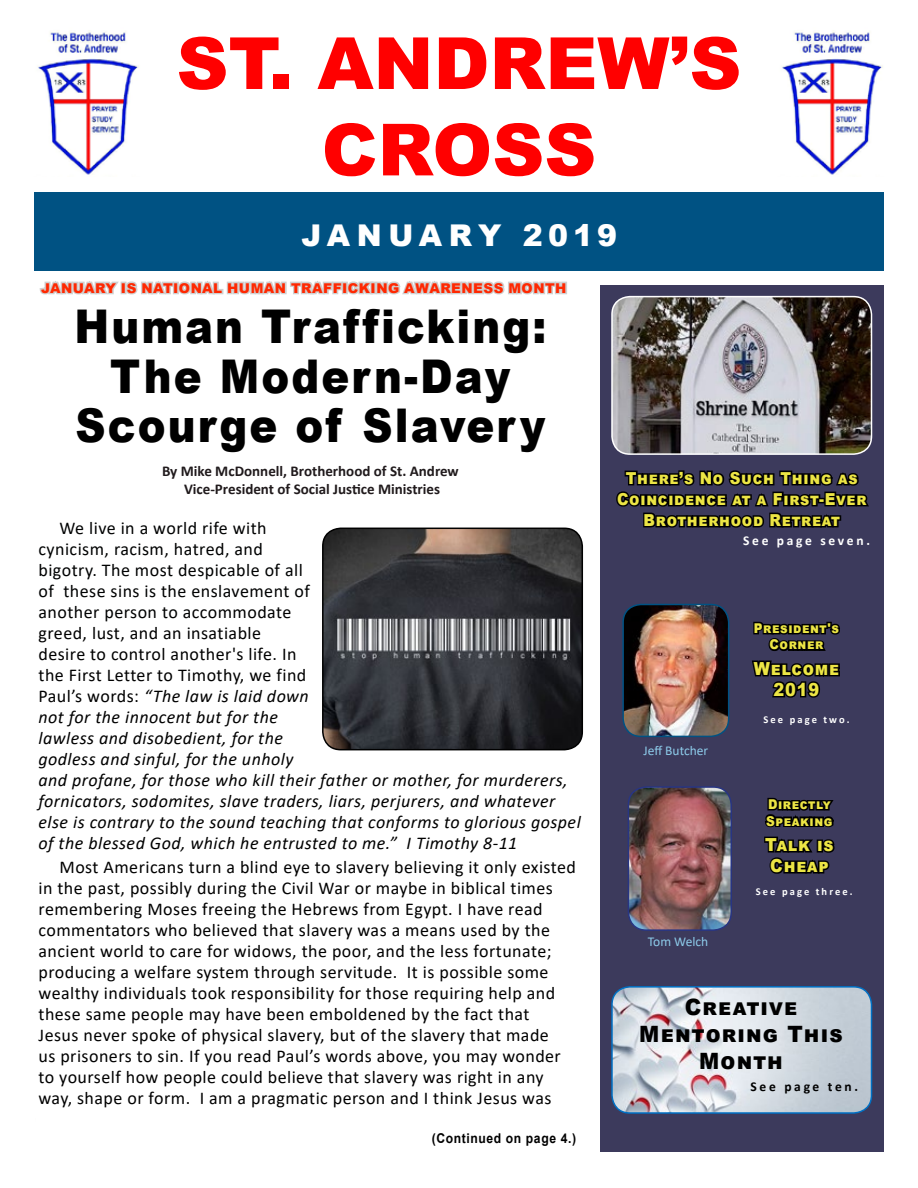
<style>
.page{position:relative;width:918px;height:1188px;background:#fff}
.page>*{position:absolute;margin:0;border:0;box-sizing:border-box;transform-origin:0 0}
.t1{font:900 72px/86.4px "Arial";color:#f00;text-align:center}
.t2{font:900 46.5px/49.5px "Arial";letter-spacing:.05em;color:#000;text-align:center;scale:.9 1}
.t3{font:900 30px "Arial";letter-spacing:.185em;color:#fff}
.t4{font:900 22.5px/27px "Arial";letter-spacing:.06em;color:#000;text-align:center;scale:.95 1}
.t5{font:18px/21px "Calibri";letter-spacing:.025em;color:#000}
.t6{font:italic 18px/21px "Calibri";letter-spacing:.025em;color:#000}
.t7{font:900 18px/21px "Arial";letter-spacing:.05em;color:#ece545;text-align:center;scale:.9 1}
.t8{font:900 16.5px/21px "Arial";letter-spacing:.05em;color:#ece545;text-align:center;scale:.9 1}
.t9{font:700 15px/18px "Calibri";color:#201a1c;text-align:center}
.t10{font:900 13.5px "Arial";letter-spacing:.035em;color:#ff2801}
.t11{font:900 13.5px/16.5px "Arial";letter-spacing:.05em;color:#ece545;text-align:center;scale:.9 1}
.t12{font:700 13.5px "Arial";letter-spacing:.05em;color:#000;scale:.9 1}
.t13{font:13.5px "Calibri";color:#8dcbea}
.t14{font:700 13.5px "Calibri";letter-spacing:.2em;color:#fff}
.t15{font:700 13.5px "Calibri";letter-spacing:.2em;color:#000}
.t16{font:700 10.5px "Calibri";letter-spacing:.2em;color:#fff}
.s1{font-style:normal;color:#010202}
.s2{font-style:normal}
</style>
<div class="page">
<div style="left:600px;top:285px;width:284px;height:867px;background:#3c3a5c"></div>
<img style="left:781px;top:30px;width:102px;height:145px">
<img style="left:37px;top:30px;width:102px;height:145px">
<img style="left:612px;top:297px;width:260px;height:157px">
<div style="left:611px;top:296px;width:261px;height:159px;border:2px solid #fff;border-radius:18px"></div>
<svg style="left:616px;top:470px;width:253px;height:58px"></svg>
<div style="left:34px;top:192px;width:850px;height:79px;background:#005283"></div>
<img style="left:323px;top:528px;width:259px;height:222px">
<div style="left:322px;top:528px;width:261px;height:222px;border:2px solid #000;border-radius:18px"></div>
<img style="left:612px;top:987px;width:260px;height:124px">
<div style="left:611px;top:986px;width:261px;height:128px;border:2px solid #0070c4;border-radius:18px"></div>
<svg style="left:752px;top:621px;width:88px;height:77px"></svg>
<img style="left:624px;top:604px;width:105px;height:132px">
<div style="left:622px;top:604px;width:107px;height:133px;border:2px solid #005283;border-radius:18px"></div>
<img style="left:628px;top:789px;width:103px;height:141px">
<div style="left:628px;top:786px;width:104px;height:145px;border:2px solid #283583;border-radius:18px"></div>
<svg style="left:764px;top:797px;width:71px;height:77px"></svg>
<svg style="left:39px;top:281px;width:528px;height:14px"></svg>
<h1 class="t1" style="left:176px;top:18px;width:566px">ST. ANDREW’S<br>CROSS</h1>
<h3 class="t3" style="left:301px;top:214px;width:317px">JANUARY 2019</h3>
<p class="t10" style="left:41px;top:278px;width:527px">JANUARY IS NATIONAL HUMAN TRAFFICKING AWARENESS MONTH</p>
<h2 class="t2" style="left:74px;top:301px;width:526px">Human Trafficking:<br>The Modern-Day<br>Scourge of Slavery</h2>
<p class="t9" style="left:162px;top:462px;width:298px">By Mike McDonnell, Brotherhood of St. Andrew<br>Vice-President of Social Justice Ministries</p>
<p class="t6" style="left:39px;top:516px;width:544px;text-indent:21px"><span class="s1">We live in a world rife with<br>cynicism, racism, hatred, and<br>bigotry. The most despicable of all<br>of these sins is the enslavement of<br>another person to a</span><span class="s2">ccommodate<br>greed, lust, and an insatiable<br>desire to control another's life. In<br>the First Letter to Timothy, we find<br>Paul’s words:</span> “The law is laid down<br>not for the innocent but for the<br>lawless and disobedient, for the<br>godless and sinful, for the unholy<br>and profane, for those who kill their father or mother, for murderers, fornicators, sodomites, slave traders, liars, perjurers, and whatever else is contrary to the sound teaching that conforms to glorious gospel of the blessed God, which he entrusted to me.” I Timothy 8-11</p>
<p class="t5" style="left:39px;top:856px;width:539px;text-indent:21px">Most Americans turn a blind eye to slavery believing it only existed in the past, possibly during the Civil War or maybe in biblical times remembering Moses freeing the Hebrews from Egypt. I have read commentators who believed that slavery was a means used by the ancient world to care for widows, the poor, and the less fortunate; producing a welfare system through servitude. It is possible some wealthy individuals took responsibility for those requiring help and these same people may have been emboldened by the fact that<br>Jesus never spoke of physical slavery, but of the slavery that made<br>us prisoners to sin. If you read Paul’s words above, you may wonder to yourself how people could believe that slavery was right in any way, shape or form. I am a pragmatic person and I think Jesus was</p>
<p class="t12" style="left:432px;top:1128px;width:162px">(Continued on page 4.)</p>
<p class="t8" style="left:617px;top:467px;width:275px">There’s No Such Thing as<br>Coincidence at a First-Ever<br>Brotherhood Retreat</p>
<p class="t14" style="left:743px;top:531px;width:128px">See page seven.</p>
<p class="t11" style="left:754px;top:619px;width:96px">President's<br>Corner</p>
<p class="t7" style="left:754px;top:657px;width:96px">Welcome<br>2019</p>
<p class="t13" style="left:643px;top:742px;width:66px">Jeff Butcher</p>
<p class="t13" style="left:648px;top:933px;width:62px">Tom Welch</p>
<p class="t16" style="left:763px;top:712px;width:88px">See page two.</p>
<p class="t11" style="left:766px;top:796px;width:76px;text-align:left">Directly<br>Speaking</p>
<p class="t7" style="left:765px;top:834px;width:77px;text-align:left">Talk is<br>Cheap</p>
<p class="t16" style="left:756px;top:884px;width:98px">See page three.</p>
<p class="t4" style="left:639px;top:993px;width:216px">Creative<br>Mentoring This<br>Month</p>
<p class="t15" style="left:751px;top:1077px;width:109px">See page ten.</p>
</div>
